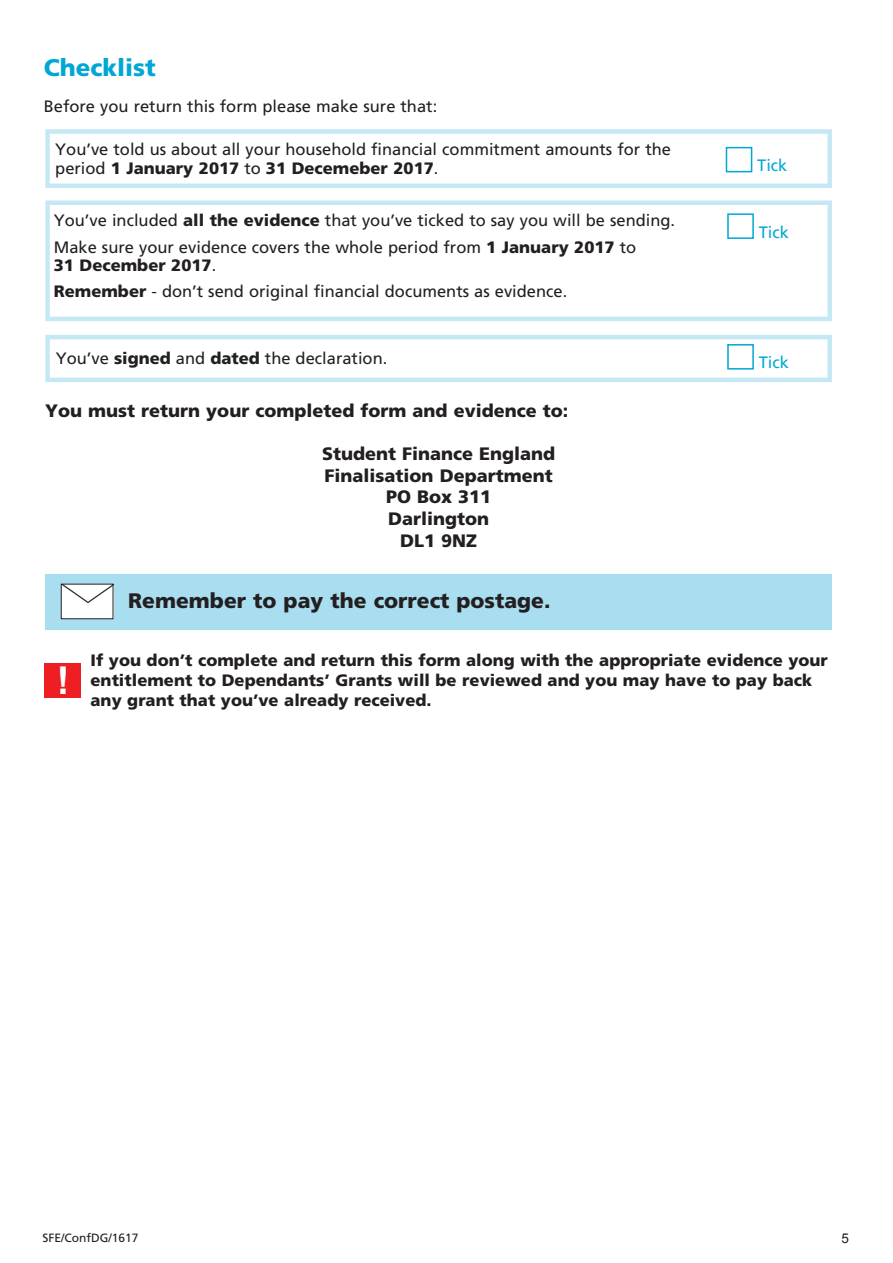
<style>
.page{position:relative;width:893px;height:1263px;background:#fff}
.page>*{position:absolute;margin:0;border:0;box-sizing:border-box;transform-origin:0 0}
.t1{font:700 38.4px "Arial";color:#fff}
.t2{font:900 24px "Frutiger LT Std";color:#00a7d5}
.t3{font:900 21px "Frutiger LT Std";color:#231f20}
.t4{font:900 18px/21.6px "Frutiger LT Std";color:#231f20;text-align:center}
.t5{font:16.5px/26.5px "Frutiger LT Std";color:#231f20}
.t6{font:900 16.5px/19.8px "Frutiger LT Std";color:#231f20}
.t7{font:16.5px "Frutiger LT Std";color:#00a7d5}
.t8{font:13.5px "Arial";color:#231f20}
.t9{font:12px "Frutiger LT Std";color:#231f20}
.s1{font-weight:900}
</style>
<div class="page">
<div style="left:45px;top:200px;width:787px;height:121px;border:4px solid #c6e8f5"></div>
<div style="left:45px;top:335px;width:787px;height:47px;border:4px solid #c6e8f5"></div>
<div style="left:727px;top:213px;width:27px;height:26px;background:#fff;border:2px solid #00a7d5"></div>
<div style="left:45px;top:129px;width:787px;height:59px;border:4px solid #c6e8f5"></div>
<div style="left:726px;top:147px;width:26px;height:25px;background:#fff;border:2px solid #00a7d5"></div>
<div style="left:727px;top:344px;width:27px;height:26px;background:#fff;border:2px solid #00a7d5"></div>
<div style="left:45px;top:574px;width:786px;height:56px;background:#a9ddf0"></div>
<img style="left:63px;top:586px;width:48px;height:31px">
<div style="left:61px;top:584px;width:52px;height:35px;border:1px solid #231f20"></div>
<div style="left:44px;top:663px;width:36px;height:35px;background:#ee1f23"></div>
<p class="t2" style="left:44px;top:53px;width:114px">Checklist</p>
<p class="t5" style="left:44px;top:94px;width:395px">Before you return this form please make sure that:</p>
<p class="t5" style="left:55px;top:139px;width:617px;line-height:19.5px">You’ve told us about all your household financial commitment amounts for the period <span class="s1">1 January 2017</span> to <span class="s1">31 Decemeber 2017</span>.</p>
<p class="t5" style="left:54px;top:207px;width:623px">You’ve included <span class="s1">all the evidence</span> that you’ve ticked to say you will be sending.<br>Make sure your evidence covers the whole period from <span class="s1">1 January 2017</span> to</p>
<p class="t5" style="left:54px;top:252px;width:515px"><span class="s1">31 December 2017</span>.<br><span class="s1">Remember</span> - don’t send original financial documents as evidence.</p>
<p class="t7" style="left:757px;top:156px;width:32px">Tick</p>
<p class="t7" style="left:759px;top:222px;width:32px">Tick</p>
<p class="t5" style="left:56px;top:345px;width:333px">You’ve <span class="s1">signed</span> and <span class="s1">dated</span> the declaration.</p>
<p class="t7" style="left:759px;top:353px;width:32px">Tick</p>
<p class="t4" style="left:45px;top:400px;width:525px">You must return your completed form and evidence to:</p>
<p class="t4" style="left:322px;top:443px;width:235px">Student Finance England<br>Finalisation Department<br>PO Box 311<br>Darlington<br>DL1 9NZ</p>
<h1 class="t1" style="left:57px;top:655px;width:14px">!</h1>
<p class="t3" style="left:128px;top:588px;width:424px">Remember to pay the correct postage.</p>
<p class="t6" style="left:91px;top:650px;width:739px">If you don’t complete and return this form along with the appropriate evidence your entitlement to Dependants’ Grants will be reviewed and you may have to pay back any grant that you’ve already received.</p>
<p class="t9" style="left:43px;top:1230px;width:98px">SFE/ConfDG/1617</p>
<p class="t8" style="left:842px;top:1229px;width:9px">5</p>
</div>
